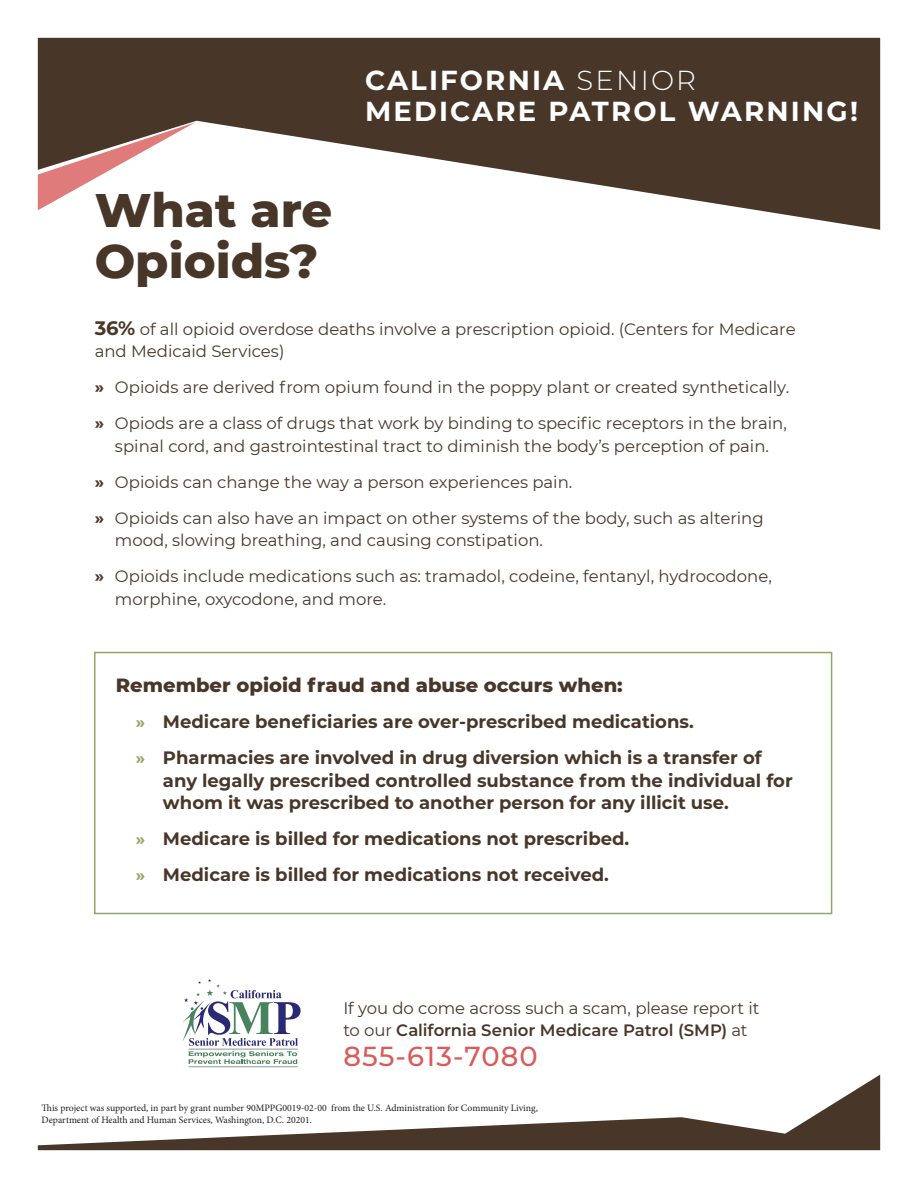
<style>
.page{position:relative;width:918px;height:1188px;background:#fff}
.page>*{position:absolute;margin:0;border:0;box-sizing:border-box;transform-origin:0 0}
.t1{font:800 48px/51px "Montserrat";color:#483729}
.t2{font:700 27.45px/31.7px "Montserrat";letter-spacing:.08em;color:#fff}
.t3{font:500 27.3px "Montserrat";letter-spacing:.04em;color:#d95b5b}
.t4{font:800 19.5px "Montserrat";color:#483729}
.t5{font:700 18px/22.5px "Montserrat";color:#483729}
.t6{font:16.5px/22.5px "Montserrat";color:#483729}
.t7{font:9.75px/11.7px "Minion Pro";color:#231f20}
.s1{font-weight:300}
.s2{font-weight:700;font-size:19.5px}
.s3{font-weight:700}
.s4{font-size:16.5px;color:#91a665}
.s5{font-weight:600}
</style>
<div class="page">
<svg style="left:39px;top:39px;width:840px;height:191px;fill:#483729"></svg>
<div style="left:94px;top:652px;width:738px;height:262px;border:2px solid #91a665"></div>
<hr style="left:189px;top:1066px;width:109px;height:1px;background:#939598">
<svg style="left:182px;top:979px;width:119px;height:85px"></svg>
<svg style="left:39px;top:122px;width:156px;height:105px"></svg>
<svg style="left:39px;top:1075px;width:840px;height:74px"></svg>
<p class="t2" style="left:365px;top:63px;width:494px">CALIFORNIA <span class="s1">SENIOR<br></span>MEDICARE PATROL WARNING!</p>
<p class="t1" style="left:95px;top:182px;width:239px">What are<br>Opioids?</p>
<p class="t6" style="left:95px;top:317px;width:702px"><span class="s2">36%</span> of all opioid overdose deaths involve a prescription opioid. (Centers for Medicare and Medicaid Services)</p>
<p class="t6" style="left:95px;top:376px;width:696px"><span class="s3">»</span> Opioids are derived from opium found in the poppy plant or created synthetically.</p>
<p class="t6" style="left:95px;top:412px;width:694px;text-align:center"><span class="s3">»</span> Opiods are a class of drugs that work by binding to specific receptors in the brain, spinal cord, and gastrointestinal tract to diminish the body’s perception of pain.</p>
<p class="t6" style="left:95px;top:470px;width:479px"><span class="s3">»</span> Opioids can change the way a person experiences pain.</p>
<p class="t6" style="left:115px;top:506px;width:650px;text-indent:-20px"><span class="s3">»</span> Opioids can also have an impact on other systems of the body, such as altering mood, slowing breathing, and causing constipation.</p>
<p class="t6" style="left:115px;top:565px;width:658px;text-indent:-20px"><span class="s3">»</span> Opioids include medications such as: tramadol, codeine, fentanyl, hydrocodone, morphine, oxycodone, and more.</p>
<p class="t4" style="left:116px;top:671px;width:509px">Remember opioid fraud and abuse occurs when:</p>
<p class="t5" style="left:136px;top:710px;width:559px"><span class="s4">»</span> Medicare beneficiaries are over-prescribed medications.</p>
<p class="t5" style="left:163px;top:746px;width:631px;text-indent:-27px"><span class="s4">»</span> Pharmacies are involved in drug diversion which is a transfer of any legally prescribed controlled substance from the individual for whom it was prescribed to another person for any illicit use.</p>
<p class="t5" style="left:136px;top:827px;width:495px"><span class="s4">»</span> Medicare is billed for medications not prescribed.</p>
<p class="t5" style="left:136px;top:863px;width:474px"><span class="s4">»</span> Medicare is billed for medications not received.</p>
<p class="t6" style="left:343px;top:996px;width:418px">If you do come across such a scam, please report it to our <span class="s5">California Senior Medicare Patrol (SMP)</span> at</p>
<p class="t3" style="left:343px;top:1038px;width:196px">855-613-7080</p>
<p class="t7" style="left:42px;top:1103px;width:498px">This project was supported, in part by grant number 90MPPG0019-02-00 from the U.S. Administration for Community Living,<br>Department of Health and Human Services, Washington, D.C. 20201.</p>
</div>
